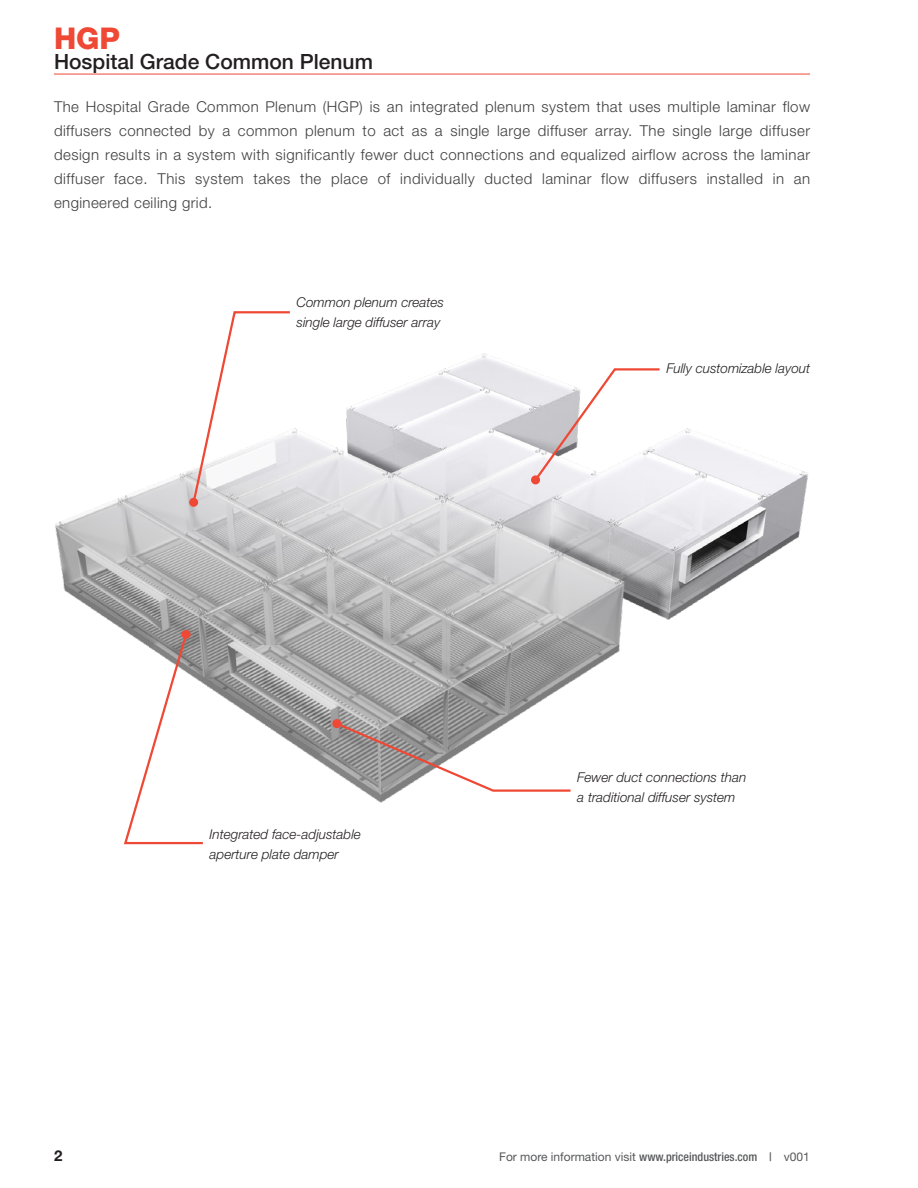
<style>
.page{position:relative;width:918px;height:1188px;background:#fff}
.page>*{position:absolute;margin:0;border:0;box-sizing:border-box;transform-origin:0 0}
.t1{font:800 30px "Helvetica Neue LT Std";color:#ef4835}
.t2{font:500 21px "Helvetica Neue LT Std";color:#231f20}
.Special-Body{font:300 15px/24px "Helvetica Neue LT Std";letter-spacing:.035em;color:#3e3e3f;text-align:justify}
.t3{font:700 15px "Helvetica Neue LT Std";color:#231f20}
.Special-Caption{font:italic 300 13.5px/19.5px "Helvetica Neue LT Std";color:#231f20}
.t4{font:12px "Helvetica Neue LT Std";color:#57585a}
.s1{font-weight:500;font-stretch:condensed}
</style>
<div class="page">
<img style="left:55px;top:353px;width:753px;height:450px">
<svg style="left:532px;top:367px;width:130px;height:116px"></svg>
<div style="left:531px;top:475px;width:9px;height:9px;background:#ef4835;border-radius:50%"></div>
<svg style="left:334px;top:721px;width:239px;height:72px"></svg>
<div style="left:332px;top:719px;width:9px;height:9px;background:#ef4835;border-radius:50%"></div>
<svg style="left:122px;top:632px;width:83px;height:213px"></svg>
<div style="left:182px;top:630px;width:9px;height:9px;background:#ef4835;border-radius:50%"></div>
<svg style="left:191px;top:311px;width:101px;height:194px"></svg>
<div style="left:189px;top:498px;width:9px;height:9px;background:#ef4835;border-radius:50%"></div>
<hr style="left:54px;top:74px;width:756px;height:1px;background:#ef4835">
<h1 class="t1" style="left:54px;top:21px;width:68px">HGP</h1>
<h2 class="t2" style="left:54px;top:49px;width:320px">Hospital Grade Common Plenum</h2>
<p class="Special-Body" style="left:54px;top:94px;width:758px">The Hospital Grade Common Plenum (HGP) is an integrated plenum system that uses multiple laminar flow diffusers connected by a common plenum to act as a single large diffuser array. The single large diffuser design results in a system with significantly fewer duct connections and equalized airflow across the laminar diffuser face. This system takes the place of individually ducted laminar flow diffusers installed in an engineered ceiling grid.</p>
<p class="Special-Caption" style="left:297px;top:293px;width:149px">Common plenum creates single large diffuser array</p>
<p class="Special-Caption" style="left:666px;top:358px;width:145px">Fully customizable layout</p>
<p class="Special-Caption" style="left:210px;top:825px;width:153px">Integrated face-adjustable aperture plate damper</p>
<p class="Special-Caption" style="left:577px;top:767px;width:171px">Fewer duct connections than a traditional diffuser system</p>
<p class="t3" style="left:54px;top:1146px;width:10px">2</p>
<p class="t4" style="left:499px;top:1150px;width:312px">For more information visit <span class="s1">www.priceindustries.com |</span> v001</p>
</div>
